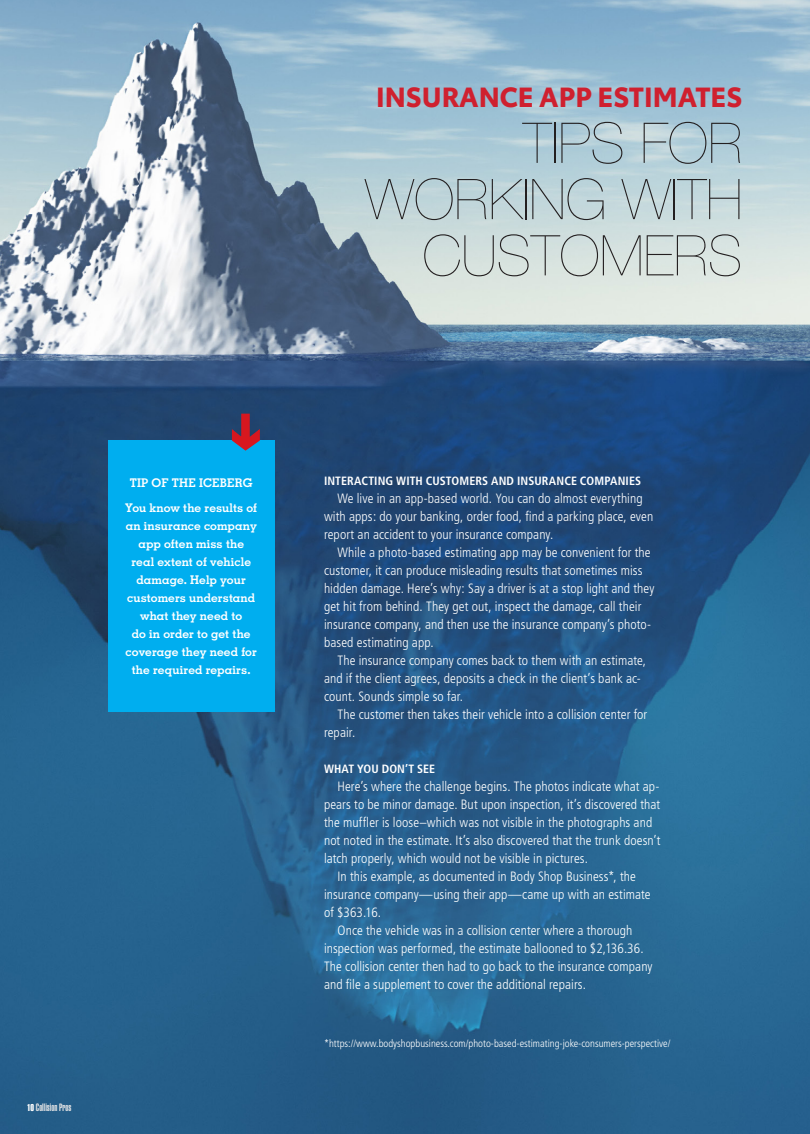
<style>
.page{position:relative;width:810px;height:1134px;background:#fff}
.page>*{position:absolute;margin:0;border:0;box-sizing:border-box;transform-origin:0 0}
._2013_Body_Copy{font:200 56.25px "Helvetica Neue";color:#231f20}
._2013_Body_Copy-2{font:700 27px "Toyota Type";color:#cf202f}
._2016_Body_Copy{font:300 condensed 13.5px/18px "Frutiger";letter-spacing:.005em;color:#fff}
._2016_SideBar-bold_b{font:700 12px/18px "Geometric Slab 703 BT";letter-spacing:.005em;color:#fff;text-align:center}
._2016_Subheads{font:700 condensed 12px "Frutiger";letter-spacing:.01em;color:#fff}
._2016_Body_Copy-2{font:300 condensed 10.5px "Frutiger";color:#fff}
.t1{font:900 extra-condensed 10.5px "Helvetica";color:#e1e2e4}
.s1{font-family:"Helvetica Extra Compressed";font-weight:400;font-stretch:normal;font-size:9.75px;color:#fff}
</style>
<div class="page">
<img style="left:0;top:0;width:810px;height:1134px">
<div style="left:108px;top:440px;width:166px;height:271px;background:#00aeef"></div>
<svg style="left:231px;top:413px;width:30px;height:38px"></svg>
<p class="_2013_Body_Copy-2" style="left:376px;top:76px;width:368px">INSURANCE APP ESTIMATES</p>
<p class="_2013_Body_Copy" style="left:523px;top:111px;width:221px">TIPS FOR</p>
<p class="_2013_Body_Copy" style="left:365px;top:167px;width:379px">WORKING WITH</p>
<p class="_2013_Body_Copy" style="left:423px;top:223px;width:321px">CUSTOMERS</p>
<p class="_2016_SideBar-bold_b" style="left:130px;top:474px;width:125px">TIP OF THE ICEBERG</p>
<p class="_2016_SideBar-bold_b" style="left:125px;top:498px;width:133px">You know the results of an insurance company app often miss the<br>real extent of vehicle damage. Help your customers understand what they need to<br>do in order to get the coverage they need for the required repairs.</p>
<p class="t1" style="left:27px;top:1101px;width:46px"><span class="s1">10</span> Collision Pros</p>
<p class="_2016_Subheads" style="left:324px;top:474px;width:319px">INTERACTING WITH CUSTOMERS AND INSURANCE COMPANIES</p>
<p class="_2016_Body_Copy" style="left:324px;top:490px;width:331px;text-indent:14px">We live in an app-based world. You can do almost everything with apps: do your banking, order food, find a parking place, even report an accident to your insurance company.</p>
<p class="_2016_Body_Copy" style="left:324px;top:544px;width:332px;text-indent:14px">While a photo-based estimating app may be convenient for the customer, it can produce misleading results that sometimes miss hidden damage. Here’s why: Say a driver is at a stop light and they get hit from behind. They get out, inspect the damage, call their insurance company, and then use the insurance company’s photo&shy;based estimating app.</p>
<p class="_2016_Body_Copy" style="left:324px;top:652px;width:324px;text-indent:14px">The insurance company comes back to them with an estimate, and if the client agrees, deposits a check in the client’s bank ac&shy;count. Sounds simple so far.</p>
<p class="_2016_Body_Copy" style="left:324px;top:706px;width:325px;text-indent:14px">The customer then takes their vehicle into a collision center for repair.</p>
<p class="_2016_Subheads" style="left:324px;top:762px;width:113px">WHAT YOU DON’T SEE</p>
<p class="_2016_Body_Copy" style="left:324px;top:778px;width:338px;text-indent:14px">Here’s where the challenge begins. The photos indicate what ap&shy;pears to be minor damage. But upon inspection, it’s discovered that the muffler is loose–which was not visible in the photographs and not noted in the estimate. It’s also discovered that the trunk doesn’t latch properly, which would not be visible in pictures.</p>
<p class="_2016_Body_Copy" style="left:324px;top:868px;width:328px;text-indent:14px">In this example, as documented in Body Shop Business*, the insurance company—using their app—came up with an estimate of $363.16.</p>
<p class="_2016_Body_Copy" style="left:324px;top:922px;width:330px;text-indent:14px">Once the vehicle was in a collision center where a thorough inspection was performed, the estimate ballooned to $2,136.36.<br>The collision center then had to go back to the insurance company and file a supplement to cover the additional repairs.</p>
<p class="_2016_Body_Copy-2" style="left:324px;top:1038px;width:348px">*https://www.bodyshopbusiness.com/photo-based-estimating-joke-consumers-perspective/</p>
</div>
